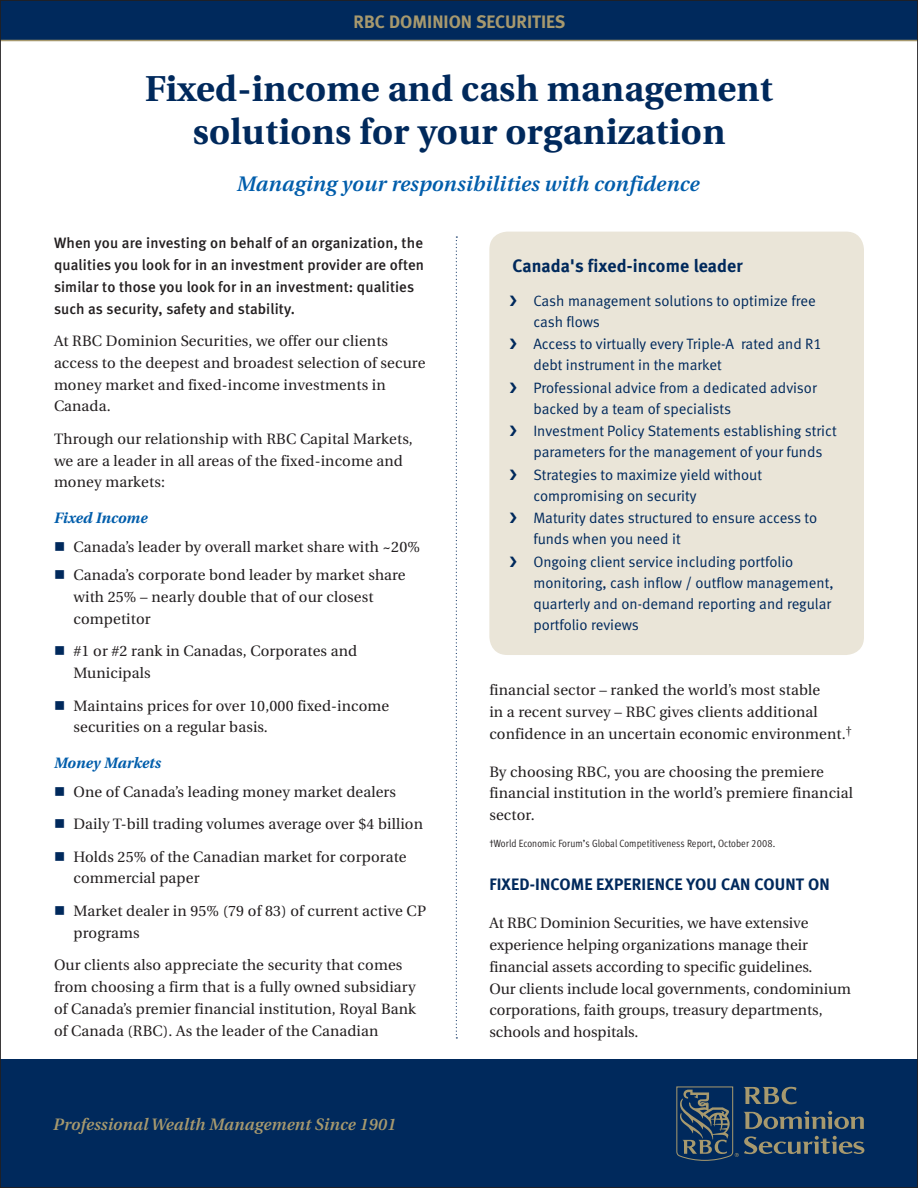
<style>
.page{position:relative;width:918px;height:1188px;background:#fff}
.page>*{position:absolute;margin:0;border:0;box-sizing:border-box;transform-origin:0 0}
.body_text{font:700 36px/43.2px "Utopia";letter-spacing:.01em;color:#00295c;text-align:center}
.body_text-2{font:italic 600 21px "Utopia";letter-spacing:.01em;color:#015dab}
.body_text-3{font:18px "Meta Bold LF";letter-spacing:.005em;color:#00295c}
.t1{font:18px "Meta Bold LF";color:#a7996e}
.t2{font:italic 600 16.5px "Utopia";letter-spacing:.01em;color:#a7996e}
.body_text-4{font:16.5px "Meta Bold LF";letter-spacing:.01em;color:#00295c}
.body_text-5{font:15px/21.8px "Utopia";letter-spacing:.01em;color:#231f20}
.t3{font:15px/21px "Meta Normal LF";color:#00295c}
.body_text-6{font:15px/21.8px "Meta Medium LF";letter-spacing:.01em;color:#231f20}
.subsubhead{font:italic 700 15px "Utopia";letter-spacing:.01em;color:#015dab}
.body_text-7{font:10.5px "Meta Cond Normal LF";letter-spacing:.01em;color:#231f20}
.s1{color:#00295c}
</style>
<div class="page">
<div style="left:2px;top:2px;width:914px;height:39px;background:#00295c"></div>
<svg style="left:456px;top:237px;width:1px;height:801px"></svg>
<div style="left:489px;top:232px;width:375px;height:423px;background:#eae5d8;border-radius:18px"></div>
<div style="left:0;top:1059px;width:918px;height:129px;background:#00295c"></div>
<svg style="left:676px;top:1086px;width:188px;height:75px"></svg>
<p class="t1" style="left:354px;top:11px;width:212px">RBC DOMINION SECURITIES</p>
<p class="body_text" style="left:145px;top:68px;width:630px">Fixed-income and cash management solutions for your organization</p>
<p class="body_text-2" style="left:237px;top:172px;width:464px">Managing your responsibilities with confidence</p>
<p class="body_text-6" style="left:54px;top:232px;width:372px">When you are investing on behalf of an organization, the qualities you look for in an investment provider are often similar to those you look for in an investment: qualities such as security, safety and stability.</p>
<p class="body_text-5" style="left:54px;top:330px;width:373px">At RBC Dominion Securities, we offer our clients access to the deepest and broadest selection of secure money market and fixed-income investments in Canada.</p>
<p class="body_text-5" style="left:54px;top:428px;width:360px">Through our relationship with RBC Capital Markets, we are a leader in all areas of the fixed-income and money markets:</p>
<p class="subsubhead" style="left:54px;top:509px;width:95px">Fixed Income</p>
<p class="body_text-5" style="left:54px;top:536px;width:368px"><span class="s1">■</span> Canada’s leader by overall market share with ~20%</p>
<p class="body_text-5" style="left:74px;top:565px;width:334px;text-indent:-20px"><span class="s1">■</span> Canada’s corporate bond leader by market share with 25% – nearly double that of our closest competitor</p>
<p class="body_text-5" style="left:74px;top:641px;width:285px;text-indent:-20px"><span class="s1">■</span> #1 or #2 rank in Canadas, Corporates and<br>Municipals</p>
<p class="body_text-5" style="left:74px;top:695px;width:317px;text-indent:-20px"><span class="s1">■</span> Maintains prices for over 10,000 fixed-income securities on a regular basis.</p>
<p class="subsubhead" style="left:54px;top:754px;width:109px">Money Markets</p>
<p class="body_text-5" style="left:54px;top:781px;width:344px"><span class="s1">■</span> One of Canada’s leading money market dealers</p>
<p class="body_text-5" style="left:54px;top:813px;width:371px"><span class="s1">■</span> Daily T-bill trading volumes average over $4 billion</p>
<p class="body_text-5" style="left:74px;top:846px;width:335px;text-indent:-20px"><span class="s1">■</span> Holds 25% of the Canadian market for corporate commercial paper</p>
<p class="body_text-5" style="left:74px;top:900px;width:354px;text-indent:-20px"><span class="s1">■</span> Market dealer in 95% (79 of 83) of current active CP programs</p>
<p class="body_text-5" style="left:54px;top:955px;width:363px">Our clients also appreciate the security that comes from choosing a firm that is a fully owned subsidiary of Canada’s premier financial institution, Royal Bank of Canada (RBC). As the leader of the Canadian</p>
<p class="t2" style="left:53px;top:1116px;width:344px">Professional Wealth Management Since 1901</p>
<p class="body_text-3" style="left:512px;top:255px;width:232px">CANADA'S FIXED-INCOME LEADER</p>
<p class="t3" style="left:533px;top:290px;width:284px">Cash management solutions to optimize free cash flows</p>
<p class="t3" style="left:533px;top:333px;width:290px">Access to virtually every Triple-A rated and R1 debt instrument in the market</p>
<p class="t3" style="left:533px;top:377px;width:285px">Professional advice from a dedicated advisor backed by a team of specialists</p>
<p class="t3" style="left:533px;top:420px;width:305px">Investment Policy Statements establishing strict parameters for the management of your funds</p>
<p class="t3" style="left:533px;top:464px;width:230px">Strategies to maximize yield without compromising on security</p>
<p class="t3" style="left:533px;top:507px;width:285px">Maturity dates structured to ensure access to funds when you need it</p>
<p class="t3" style="left:533px;top:551px;width:302px">Ongoing client service including portfolio monitoring, cash inflow / outflow management, quarterly and on-demand reporting and regular portfolio reviews</p>
<p class="body_text-5" style="left:489px;top:680px;width:364px">financial sector – ranked the world’s most stable<br>in a recent survey – RBC gives clients additional confidence in an uncertain economic environment.<sup>†</sup></p>
<p class="body_text-5" style="left:489px;top:761px;width:365px">By choosing RBC, you are choosing the premiere financial institution in the world’s premiere financial sector.</p>
<p class="body_text-7" style="left:489px;top:838px;width:287px">†World Economic Forum’s Global Competitiveness Report, October 2008.</p>
<p class="body_text-4" style="left:489px;top:875px;width:342px">FIXED-INCOME EXPERIENCE YOU CAN COUNT ON</p>
<p class="body_text-5" style="left:489px;top:913px;width:363px">At RBC Dominion Securities, we have extensive experience helping organizations manage their financial assets according to specific guidelines.<br>Our clients include local governments, condominium corporations, faith groups, treasury departments, schools and hospitals.</p>
</div>
